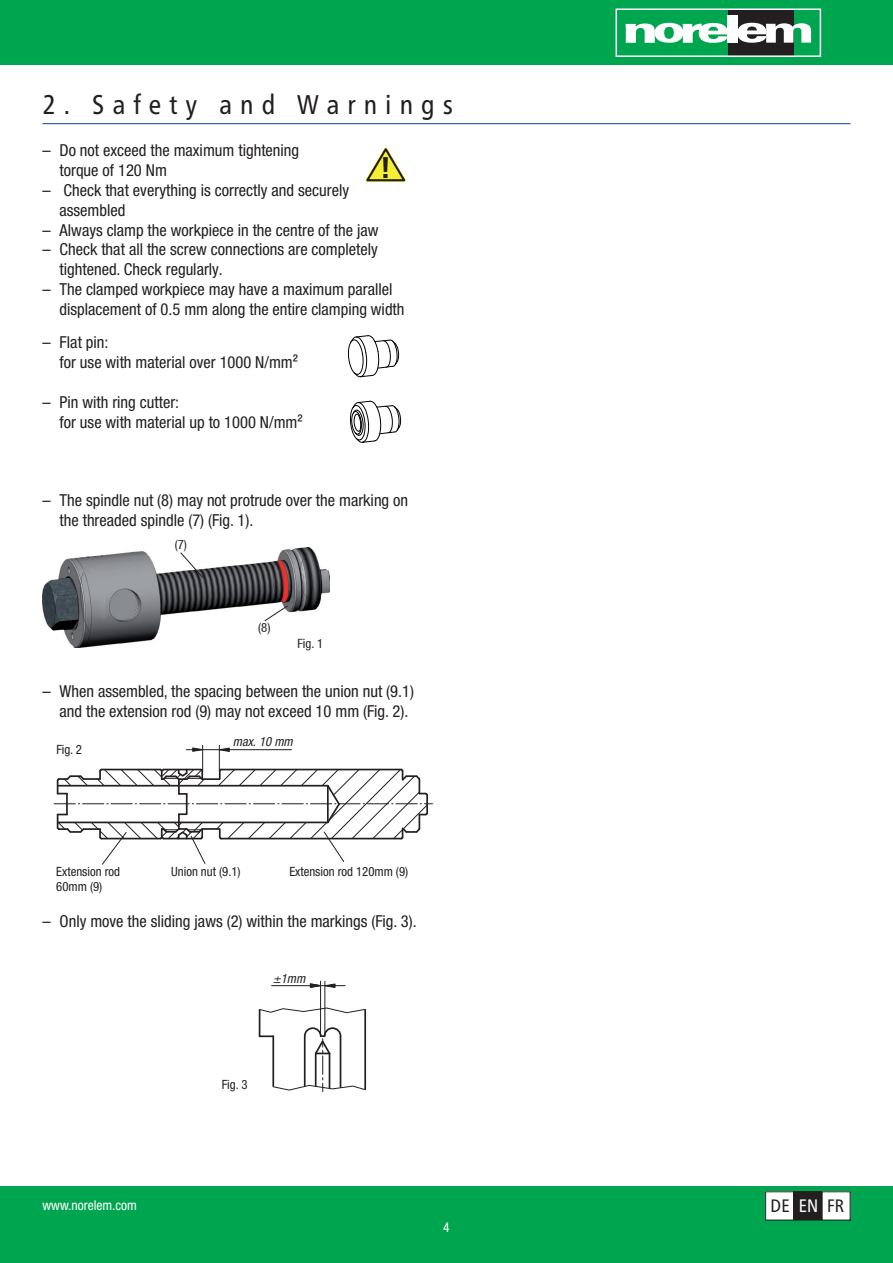
<style>
.page{position:relative;width:893px;height:1263px;background:#fff}
.page>*{position:absolute;margin:0;border:0;box-sizing:border-box;transform-origin:0 0}
.t1{font:700 29.85px "Frutiger Neue LTW1 G";color:#231f20}
.t2{font:condensed 27px "Frutiger Neue LTW1 G";letter-spacing:.3em;color:#231f20}
.t3{font:condensed 18px "Frutiger Neue LTW1 G";color:#231f20}
.t4{font:condensed 16.5px/19.8px "Helvetica Neue LTW1 G";color:#231f20}
.t5{font:condensed 13.5px "Helvetica Neue LTW1 G";color:#fff}
.t6{font:condensed 12.75px/15.3px "Helvetica Neue LTW1 G";color:#231f20}
.t7{font:italic condensed 12.75px "Helvetica Neue LTW1 G";color:#231f20}
.t8{font:condensed 12.75px "Helvetica Neue LT";color:#231f20}
.s1{color:#fff}
</style>
<div class="page">
<div style="left:0;top:0;width:893px;height:65px;background:#00a54f"></div>
<div style="left:0;top:1186px;width:893px;height:77px;background:#00a54f"></div>
<div style="left:728px;top:9px;width:65px;height:47px;background:#231f20"></div>
<svg style="left:625px;top:23px;width:103px;height:20px"></svg>
<div style="left:728px;top:15px;width:10px;height:28px;background:#fff"></div>
<svg style="left:738px;top:23px;width:73px;height:20px"></svg>
<div style="left:615px;top:9px;width:206px;height:48px;border:2px solid #fff"></div>
<div style="left:766px;top:1192px;width:28px;height:28px;background:#fff"></div>
<div style="left:794px;top:1192px;width:28px;height:28px;background:#231f20"></div>
<div style="left:793px;top:1191px;width:29px;height:29px;border:1px solid #231f20"></div>
<div style="left:822px;top:1192px;width:28px;height:28px;background:#fff"></div>
<svg style="left:850px;top:1191px;width:1px;height:29px"></svg>
<hr style="left:43px;top:123px;width:807px;height:1px;background:#01448c">
<svg style="left:366px;top:147px;width:40px;height:35px"></svg>
<hr style="left:324px;top:981px;width:1px;height:55px;background:#231f20">
<hr style="left:320px;top:981px;width:1px;height:55px;background:#231f20">
<hr style="left:272px;top:985px;width:73px;height:1px;background:#231f20">
<svg style="left:310px;top:983px;width:26px;height:5px"></svg>
<svg style="left:259px;top:1007px;width:107px;height:85px"></svg>
<hr style="left:272px;top:1036px;width:2px;height:50px;background:#231f20">
<img style="left:43px;top:547px;width:287px;height:101px">
<svg style="left:180px;top:552px;width:24px;height:27px"></svg>
<svg style="left:264px;top:605px;width:24px;height:17px"></svg>
<svg style="left:54px;top:745px;width:378px;height:120px"></svg>
<svg style="left:350px;top:400px;width:51px;height:43px"></svg>
<svg style="left:348px;top:335px;width:51px;height:43px"></svg>
<h2 class="t2" style="left:43px;top:85px;width:412px">2. Safety and Warnings</h2>
<p class="t4" style="left:60px;top:141px;width:241px;text-indent:-17px">– Do not exceed the maximum tightening torque of 120 Nm</p>
<p class="t4" style="left:60px;top:180px;width:291px;text-indent:-17px">– Check that everything is correctly and securely assembled</p>
<p class="t4" style="left:43px;top:220px;width:338px">– Always clamp the workpiece in the centre of the jaw</p>
<p class="t4" style="left:60px;top:240px;width:320px;text-indent:-17px">– Check that all the screw connections are completely tightened. Check regularly.</p>
<p class="t4" style="left:60px;top:279px;width:347px;text-indent:-17px">– The clamped workpiece may have a maximum parallel displacement of 0.5 mm along the entire clamping width</p>
<p class="t4" style="left:60px;top:332px;width:240px;text-indent:-17px">– Flat pin:<br>for use with material over 1000 N/mm²</p>
<p class="t4" style="left:60px;top:393px;width:245px;text-indent:-17px">– Pin with ring cutter:<br>for use with material up to 1000 N/mm²</p>
<h1 class="t1" style="left:381px;top:150px;width:12px">!</h1>
<p class="t4" style="left:60px;top:490px;width:350px;text-indent:-17px">– The spindle nut (8) may not protrude over the marking on the threaded spindle (7) (Fig. 1).</p>
<p class="t8" style="left:175px;top:537px;width:14px">(7)</p>
<p class="t8" style="left:258px;top:620px;width:14px">(8)</p>
<p class="t8" style="left:297px;top:636px;width:27px">Fig. 1</p>
<p class="t4" style="left:60px;top:682px;width:356px;text-indent:-17px">– When assembled, the spacing between the union nut (9.1) and the extension rod (9) may not exceed 10 mm (Fig. 2).</p>
<p class="t6" style="left:56px;top:742px;width:27px">Fig. 2</p>
<p class="t7" style="left:233px;top:734px;width:61px">max. 10 mm</p>
<p class="t6" style="left:56px;top:863px;width:65px">Extension rod<br>60mm (9)</p>
<p class="t6" style="left:171px;top:864px;width:71px">Union nut (9.1)</p>
<p class="t6" style="left:289px;top:863px;width:120px">Extension rod 120mm (9)</p>
<p class="t4" style="left:43px;top:911px;width:376px">– Only move the sliding jaws (2) within the markings (Fig. 3).</p>
<p class="t5" style="left:43px;top:1197px;width:96px">www.norelem.com</p>
<p class="t7" style="left:273px;top:971px;width:34px">±1mm</p>
<p class="t6" style="left:222px;top:1077px;width:27px">Fig. 3</p>
<p class="t5" style="left:443px;top:1219px;width:8px">4</p>
<p class="t3" style="left:771px;top:1192px;width:102px">DE <span class="s1">EN</span> FR ES</p>
</div>
